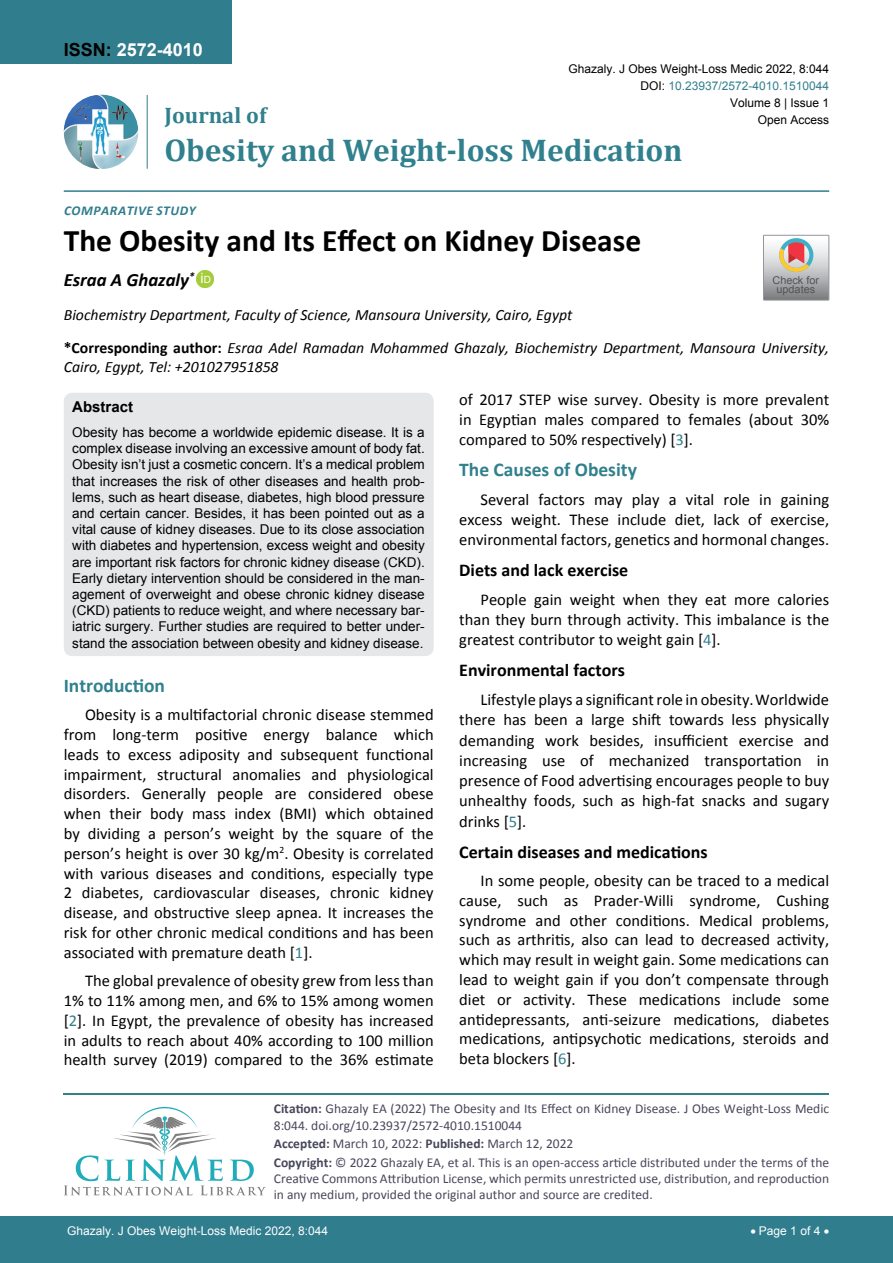
<style>
.page{position:relative;width:893px;height:1263px;background:#fff}
.page>*{position:absolute;margin:0;border:0;box-sizing:border-box;transform-origin:0 0}
.t1{font:700 31.5px "Calibri";color:#000}
.t2{font:700 31.5px "Cambria";color:#30808d}
.t3{font:700 22.5px "Cambria";color:#30808d}
.t4{font:700 19.5px "Calibri";color:#30808d}
.t5{font:italic 700 18.75px "Calibri";color:#000}
.t6{font:700 18px "Calibri";color:#000}
.t7{font:700 18px "Arial";color:#fff}
.t8{font:16.5px/19.8px "Calibri";color:#000;text-align:justify}
.t9{font:italic 15.75px/18.9px "Calibri";color:#000}
.t10{font:700 15px "Arial";color:#000}
.t11{font:13.5px/16.2px "Arial";color:#000;text-align:justify}
.t12{font:13.5px/16.2px "Calibri";color:#47475c}
.t13{font:italic 700 13.5px "Calibri";letter-spacing:.04em;color:#307d8d}
.t14{font:12px "Arial";color:#000}
.t15{font:12px "Arial";color:#fff}
.t16{font:12px "Arial";color:#30808d}
.t17{font:10.8px/9.3px "Arial";color:#535353;text-align:center}
.s1{color:#000}
.s2{font-weight:700;font-style:normal}
.s3{color:#30808d}
.s4{font-weight:700}
</style>
<div class="page">
<div style="left:0;top:0;width:231px;height:64px;background:#307d8d"></div>
<img style="left:64px;top:95px;width:74px;height:74px;border-radius:37px">
<hr style="left:147px;top:95px;width:1px;height:74px;background:#307d8d">
<hr style="left:64px;top:190px;width:765px;height:2px;background:#307d8d">
<div style="left:0;top:1217px;width:893px;height:46px;background:#307d8d"></div>
<hr style="left:64px;top:1093px;width:765px;height:2px;background:#30808d">
<svg style="left:64px;top:1107px;width:202px;height:88px"></svg>
<img style="left:197px;top:271px;width:17px;height:17px">
<div style="left:197px;top:271px;width:17px;height:16px;background:#a5cc3b;border-radius:50%"></div>
<svg style="left:763px;top:235px;width:66px;height:65px;background:#bcb5b3"></svg>
<div style="left:64px;top:393px;width:370px;height:263px;background:#e6e7e8;border-radius:9px"></div>
<p class="t7" style="left:64px;top:38px;width:141px"><span class="s1">ISSN:</span> 2572-4010</p>
<p class="t14" style="left:568px;top:60px;width:262px">Ghazaly. J Obes Weight-Loss Medic 2022, 8:044</p>
<p class="t14" style="left:730px;top:95px;width:101px">Volume 8 | Issue 1</p>
<p class="t16" style="left:640px;top:78px;width:190px"><span class="s1">DOI:</span> 10.23937/2572-4010.1510044</p>
<h2 class="t3" style="left:164px;top:100px;width:103px">Journal of</h2>
<h1 class="t2" style="left:164px;top:128px;width:520px">Obesity and Weight-loss Medication</h1>
<p class="t14" style="left:758px;top:112px;width:73px">Open Access</p>
<p class="t13" style="left:64px;top:202px;width:133px">COMPARATIVE STUDY</p>
<h1 class="t1" style="left:64px;top:221px;width:579px">The Obesity and Its Effect on Kidney Disease</h1>
<p class="t5" style="left:64px;top:268px;width:149px">ESRAA A GHAZALY<sup>*</sup> <sup>i</sup><sup>D</sup></p>
<p class="t9" style="left:64px;top:304px;width:510px">Biochemistry Department, Faculty of Science, Mansoura University, Cairo, Egypt</p>
<p class="t17" style="left:772px;top:275px;width:48px">Check for updates</p>
<p class="t9" style="left:64px;top:337px;width:767px"><span class="s2">*Corresponding author:</span> Esraa Adel Ramadan Mohammed Ghazaly, Biochemistry Department, Mansoura University,<br>Cairo, Egypt, Tel: +201027951858</p>
<p class="t8" style="left:459px;top:390px;width:371px">of 2017 STEP wise survey. Obesity is more prevalent in Egyptian males compared to females (about 30% compared to 50% respectively) [<span class="s3">3</span>].</p>
<p class="t4" style="left:459px;top:457px;width:179px">The Causes of Obesity</p>
<p class="t8" style="left:459px;top:489px;width:371px;line-height:20.2px;text-indent:21px">Several factors may play a vital role in gaining excess weight. These include diet, lack of exercise, environmental factors, genetics and hormonal changes.</p>
<p class="t6" style="left:459px;top:558px;width:171px">Diets and lack exercise</p>
<p class="t8" style="left:459px;top:589px;width:371px;line-height:20.2px;text-indent:21px">People gain weight when they eat more calories than they burn through activity. This imbalance is the greatest contributor to weight gain [<span class="s3">4</span>].</p>
<p class="t6" style="left:459px;top:659px;width:167px">Environmental factors</p>
<p class="t8" style="left:459px;top:689px;width:371px;line-height:20.2px;text-indent:21px">Lifestyle plays a significant role in obesity.Worldwide there has been a large shift towards less physically demanding work besides, insufficient exercise and increasing use of mechanized transportation in presence of Food advertising encourages people to buy unhealthy foods, such as high-fat snacks and sugary drinks [<span class="s3">5</span>].</p>
<p class="t6" style="left:459px;top:840px;width:250px">Certain diseases and medications</p>
<p class="t8" style="left:459px;top:870px;width:371px;text-indent:21px">In some people, obesity can be traced to a medical cause, such as Prader-Willi syndrome, Cushing syndrome and other conditions. Medical problems, such as arthritis, also can lead to decreased activity, which may result in weight gain. Some medications can lead to weight gain if you don’t compensate through diet or activity. These medications include some antidepressants, anti-seizure medications, diabetes medications, antipsychotic medications, steroids and beta blockers [<span class="s3">6</span>].</p>
<p class="t10" style="left:72px;top:397px;width:62px">Abstract</p>
<p class="t11" style="left:72px;top:424px;width:354px">Obesity has become a worldwide epidemic disease. It is a complex disease involving an excessive amount of body fat.<br>Obesity isn’t just a cosmetic concern. It’s a medical problem that increases the risk of other diseases and health prob&shy;lems, such as heart disease, diabetes, high blood pressure and certain cancer. Besides, it has been pointed out as a vital cause of kidney diseases. Due to its close association with diabetes and hypertension, excess weight and obesity are important risk factors for chronic kidney disease (CKD).<br>Early dietary intervention should be considered in the man&shy;agement of overweight and obese chronic kidney disease (CKD) patients to reduce weight, and where necessary bar&shy;iatric surgery. Further studies are required to better under&shy;stand the association between obesity and kidney disease.</p>
<p class="t4" style="left:64px;top:673px;width:103px">Introduction</p>
<p class="t8" style="left:64px;top:705px;width:371px;text-indent:21px">Obesity is a multifactorial chronic disease stemmed from long-term positive energy balance which leads to excess adiposity and subsequent functional impairment, structural anomalies and physiological disorders. Generally people are considered obese when their body mass index (BMI) which obtained by dividing a person’s weight by the square of the person’s height is over 30 kg/m<sup>2</sup>. Obesity is correlated with various diseases and conditions, especially type 2 diabetes, cardiovascular diseases, chronic kidney disease, and obstructive sleep apnea. It increases the risk for other chronic medical conditions and has been associated with premature death [<span class="s3">1</span>].</p>
<p class="t8" style="left:64px;top:971px;width:371px;text-indent:21px">The global prevalence of obesity grew from less than 1% to 11% among men, and 6% to 15% among women [<span class="s3">2</span>]. In Egypt, the prevalence of obesity has increased in adults to reach about 40% according to 100 million health survey (2019) compared to the 36% estimate</p>
<p class="t12" style="left:274px;top:1101px;width:557px"><span class="s4">Citation:</span> Ghazaly EA (2022) The Obesity and Its Effect on Kidney Disease. J Obes Weight-Loss Medic<br>8:044. doi.org/10.23937/2572-4010.1510044</p>
<p class="t12" style="left:274px;top:1134px;width:557px;line-height:18.6px"><span class="s4">Accepted:</span> March 10, 2022: <span class="s4">Published:</span> March 12, 2022<br><span class="s4">Copyright:</span> © 2022 Ghazaly EA, et al. This is an open-access article distributed under the terms of the</p>
<p class="t12" style="left:274px;top:1170px;width:557px">Creative Commons Attribution License, which permits unrestricted use, distribution, and reproduction in any medium, provided the original author and source are credited.</p>
<p class="t15" style="left:750px;top:1223px;width:80px">• Page 1 of 4 •</p>
<p class="t15" style="left:67px;top:1223px;width:262px">Ghazaly. J Obes Weight-Loss Medic 2022, 8:044</p>
</div>
